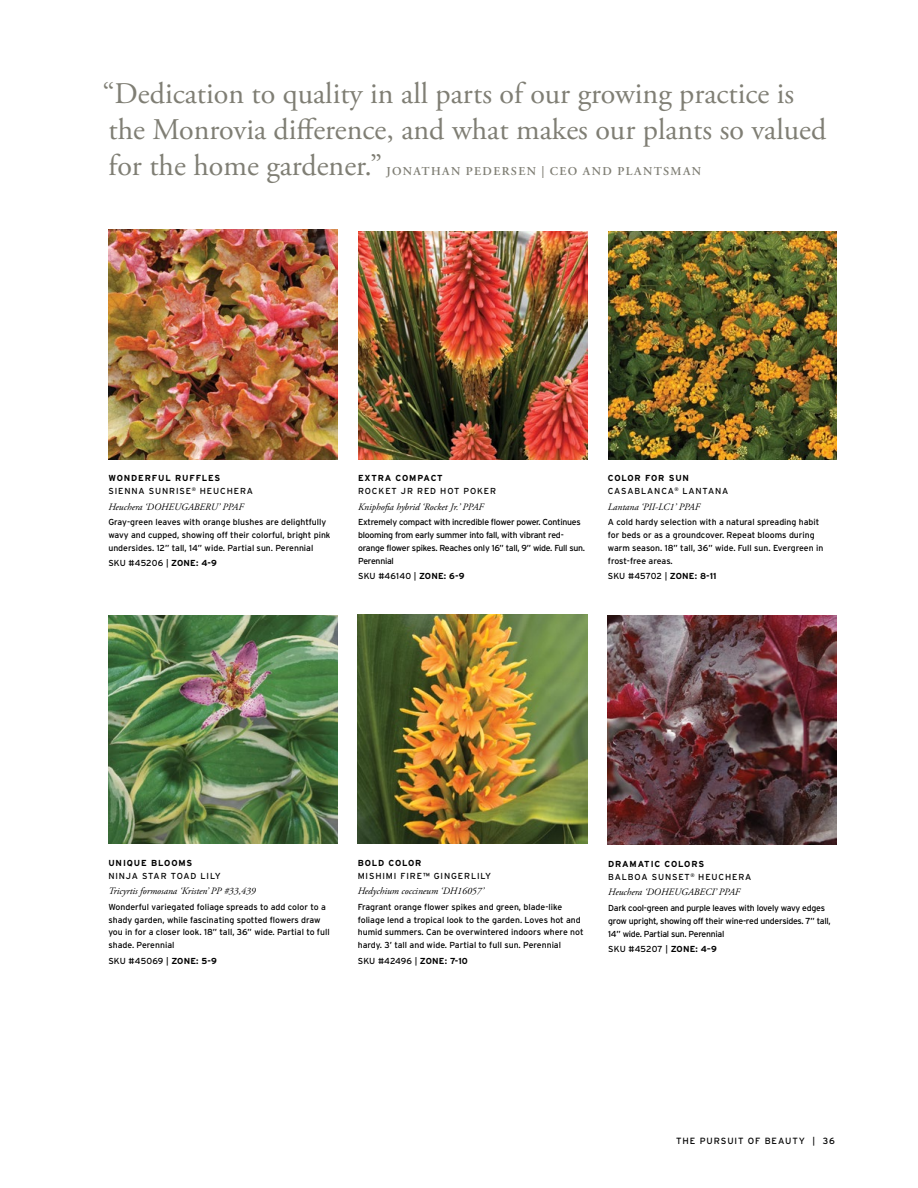
<style>
.page{position:relative;width:918px;height:1188px;background:#fff}
.page>*{position:absolute;margin:0;border:0;box-sizing:border-box;transform-origin:0 0}
.t1{font:30px/36px "Adobe Garamond Pro";color:#7f7e74}
.t2{font:600 12px "Adobe Garamond Pro";letter-spacing:.115em;color:#7f7e74}
.t3{font:italic 9.75px "Adobe Garamond Pro";color:#000}
.t4{font:9px "Interstate";letter-spacing:.1em;color:#000}
.t5{font:8.7px/12.8px "Interstate";color:#000}
.t6{font:8.7px/12.8px "Interstate";letter-spacing:-.03em;color:#000}
.t7{font:700 8.7px "Interstate";letter-spacing:.1em;color:#000}
.t8{font:8.7px "Interstate";letter-spacing:.1em;color:#000}
.s1{font-weight:700}
</style>
<div class="page">
<img style="left:358px;top:614px;width:229px;height:230px">
<img style="left:108px;top:230px;width:230px;height:229px">
<img style="left:608px;top:615px;width:229px;height:230px">
<img style="left:358px;top:231px;width:229px;height:228px">
<img style="left:608px;top:231px;width:229px;height:228px">
<img style="left:109px;top:616px;width:229px;height:228px">
<h1 class="t1" style="left:103px;top:76px;width:725px">“Dedication to quality in all parts of our growing practice is the Monrovia difference, and what makes our plants so valued for the home gardener.”</h1>
<h2 class="t2" style="left:386px;top:164px;width:316px">JONATHAN PEDERSEN | CEO AND PLANTSMAN</h2>
<p class="t7" style="left:108px;top:473px;width:114px">WONDERFUL RUFFLES</p>
<p class="t5" style="left:108px;top:485px;width:6px">SIE</p>
<p class="t5" style="left:124px;top:485px;width:52px">NNA SUNRISE</p>
<p class="t5" style="left:192px;top:485px;width:15px"><sup>®</sup> HEU</p>
<p class="t5" style="left:220px;top:485px;width:14px">CHERA</p>
<p class="t3" style="left:108px;top:501px;width:137px">Heuchera ‘DOHEUGABERU’ PPAF</p>
<p class="t5" style="left:108px;top:516px;width:224px">Gray-green leaves with orange blushes are delightfully wavy and cupped, showing off their colorful, bright pink undersides. 12” tall, 14” wide. Partial sun. Perennial</p>
<p class="t5" style="left:108px;top:557px;width:110px">SKU #45206 | <span class="s1">ZONE: 4-9</span></p>
<p class="t7" style="left:358px;top:474px;width:86px">EXTRA COMPACT</p>
<p class="t5" style="left:358px;top:485px;width:133px">ROCKET JR RED HOT POKER</p>
<p class="t3" style="left:358px;top:501px;width:127px">Kniphofia hybrid ‘Rocket Jr.’ PPAF</p>
<p class="t6" style="left:358px;top:516px;width:228px">Extremely compact with incredible flower power. Continues blooming from early summer into fall, with vibrant red&shy;orange flower spikes. Reaches only 16” tall, 9” wide. Full sun.<br>Perennial</p>
<p class="t5" style="left:358px;top:570px;width:108px">SKU #46140 | <span class="s1">ZONE: 6-9</span></p>
<p class="t7" style="left:608px;top:474px;width:83px">COLOR FOR SUN</p>
<p class="t5" style="left:608px;top:485px;width:14px">CASA</p>
<p class="t8" style="left:634px;top:486px;width:95px">BLANCA<sup>®</sup> LANTANA</p>
<p class="t3" style="left:608px;top:501px;width:94px">Lantana ‘PII-LC1’ PPAF</p>
<p class="t5" style="left:608px;top:516px;width:217px">A cold hardy selection with a natural spreading habit for beds or as a groundcover. Repeat blooms during warm season. 18” tall, 36” wide. Full sun. Evergreen in frost-free areas.</p>
<p class="t5" style="left:608px;top:570px;width:110px">SKU #45702 | <span class="s1">ZONE: 8-11</span></p>
<p class="t7" style="left:108px;top:858px;width:85px">UNIQUE BLOOMS</p>
<p class="t5" style="left:108px;top:869px;width:53px">NI NJA STAR</p>
<p class="t5" style="left:171px;top:869px;width:51px">TOAD LI LY</p>
<p class="t3" style="left:108px;top:885px;width:149px">Tricyrtis formosana ‘Kristen’ PP #33,439</p>
<p class="t5" style="left:108px;top:900px;width:223px">Wonderful variegated foliage spreads to add color to a shady garden, while fascinating spotted flowers draw you in for a closer look. 18” tall, 36” wide. Partial to full shade. Perennial</p>
<p class="t5" style="left:108px;top:954px;width:110px">SKU #45069 | <span class="s1">ZONE: 5-9</span></p>
<p class="t7" style="left:358px;top:858px;width:65px">BOLD COLOR</p>
<p class="t5" style="left:358px;top:869px;width:14px">MISHI</p>
<p class="t5" style="left:386px;top:869px;width:21px">MI FIRE</p>
<p class="t5" style="left:423px;top:869px;width:69px">™ GI NGERLI LY</p>
<p class="t3" style="left:358px;top:885px;width:127px">Hedychium coccineum ‘DH16057’</p>
<p class="t5" style="left:358px;top:900px;width:227px">Fragrant orange flower spikes and green, blade-like foliage lend a tropical look to the garden. Loves hot and humid summers. Can be overwintered indoors where not hardy. 3’ tall and wide. Partial to full sun. Perennial</p>
<p class="t5" style="left:358px;top:954px;width:112px">SKU #42496 | <span class="s1">ZONE: 7-10</span></p>
<p class="t7" style="left:608px;top:859px;width:97px">DRAMATIC COLORS</p>
<p class="t5" style="left:608px;top:870px;width:34px">BALBOA</p>
<p class="t5" style="left:652px;top:870px;width:54px">SUNSET<sup>®</sup>HEU</p>
<p class="t5" style="left:719px;top:870px;width:14px">CHERA</p>
<p class="t3" style="left:608px;top:886px;width:133px">Heuchera ‘DOHEUGABECI’ PPAF</p>
<p class="t6" style="left:608px;top:902px;width:224px">Dark cool-green and purple leaves with lovely wavy edges grow upright, showing off their wine-red undersides. 7” tall,<br>14” wide. Partial sun. Perennial</p>
<p class="t5" style="left:608px;top:943px;width:110px">SKU #45207 | <span class="s1">ZONE: 4–9</span></p>
<p class="t4" style="left:676px;top:1135px;width:160px">The Pursuit of Beauty | 36</p>
</div>
